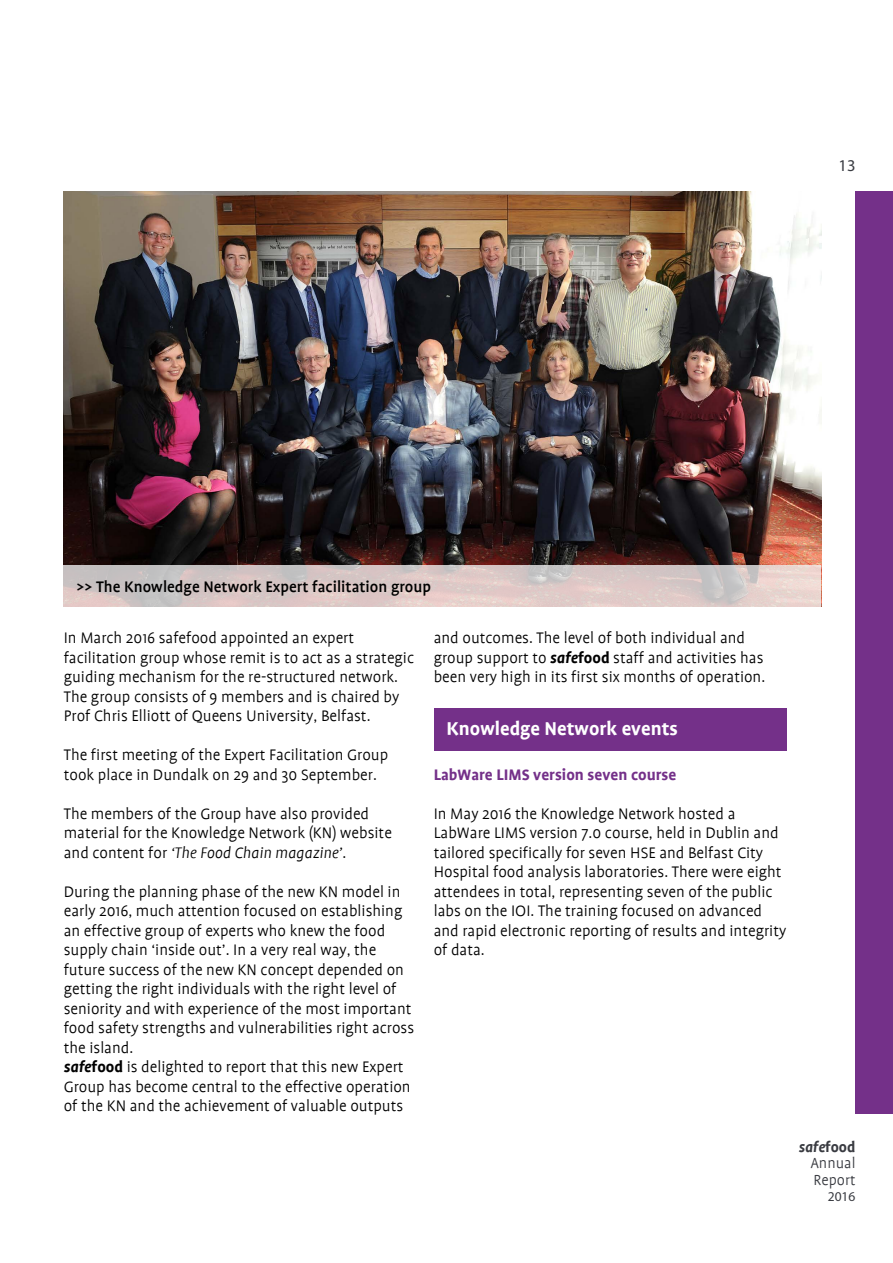
<style>
.page{position:relative;width:893px;height:1263px;background:#fff}
.page>*{position:absolute;margin:0;border:0;box-sizing:border-box;transform-origin:0 0}
.t1{font:700 21px "Profile";color:#fff}
.t2{font:300 17.25px/19.5px "Profile";color:#000}
.t3{font:500 17.25px "Profile";color:#000}
.t4{font:700 17.25px "Profile";color:#743089}
.t5{font:300 16.5px/16.5px "Profile";color:#393b41;text-align:justify}
.t6{font:16.5px "Myriad Pro";color:#393b41}
.t7{font:13.5px "Myriad Pro";color:#393b41}
.s1{font-style:italic}
.s2{font-weight:700;font-style:italic}
.s3{font-weight:700}
</style>
<div class="page">
<img style="left:64px;top:191px;width:757px;height:374px">
<div style="left:855px;top:191px;width:38px;height:923px;background:#743089"></div>
<div style="left:434px;top:708px;width:353px;height:43px;background:#743089"></div>
<svg style="left:64px;top:565px;width:757px;height:42px;background:#d7c8c6"></svg>
<p class="t6" style="left:838px;top:155px;width:18px">13</p>
<p class="t3" style="left:77px;top:578px;width:356px">&gt;&gt; The Knowledge Network Expert facilitation group</p>
<p class="t2" style="left:64px;top:628px;width:352px">In March 2016 safefood appointed an expert facilitation group whose remit is to act as a strategic guiding mechanism for the re-structured network.<br>The group consists of 9 members and is chaired by Prof Chris Elliott of Queens University, Belfast.</p>
<p class="t2" style="left:64px;top:745px;width:326px">The first meeting of the Expert Facilitation Group took place in Dundalk on 29 and 30 September.</p>
<p class="t2" style="left:64px;top:804px;width:330px">The members of the Group have also provided material for the Knowledge Network (KN) website and content for <span class="s1">‘The Food Chain magazine’</span>.</p>
<p class="t2" style="left:64px;top:882px;width:352px">During the planning phase of the new KN model in early 2016, much attention focused on establishing an effective group of experts who knew the food supply chain ‘inside out’. In a very real way, the future success of the new KN concept depended on getting the right individuals with the right level of seniority and with experience of the most important food safety strengths and vulnerabilities right across the island.<br><span class="s2">safe</span><span class="s3">food</span> is delighted to report that this new Expert Group has become central to the effective operation of the KN and the achievement of valuable outputs</p>
<p class="t2" style="left:434px;top:628px;width:333px">and outcomes. The level of both individual and group support to <span class="s2">safe</span><span class="s3">food</span> staff and activities has been very high in its first six months of operation.</p>
<p class="t1" style="left:446px;top:718px;width:233px">Knowledge Network events</p>
<p class="t4" style="left:434px;top:765px;width:244px">LabWare LIMS version seven course</p>
<p class="t2" style="left:434px;top:804px;width:354px">In May 2016 the Knowledge Network hosted a LabWare LIMS version 7.0 course, held in Dublin and tailored specifically for seven HSE and Belfast City Hospital food analysis laboratories. There were eight attendees in total, representing seven of the public labs on the IOI. The training focused on advanced and rapid electronic reporting of results and integrity of data.</p>
<p class="t5" style="left:810px;top:1138px;width:47px;text-indent:-12px"><span class="s2">safe</span><span class="s3">food </span>Annual Report</p>
<p class="t7" style="left:828px;top:1188px;width:29px">2016</p>
</div>
